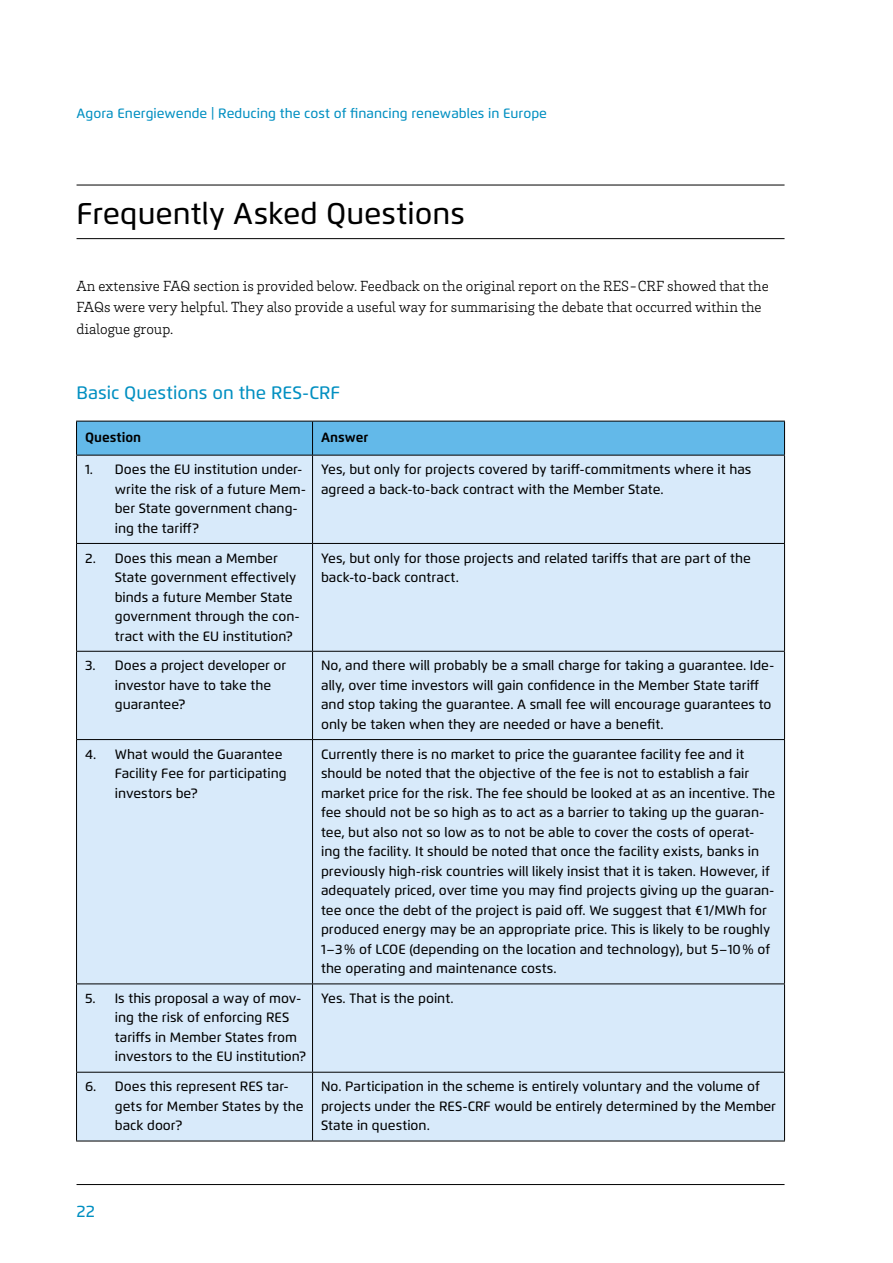
<style>
.page{position:relative;width:893px;height:1263px;background:#fff}
.page>*{position:absolute;margin:0;border:0;box-sizing:border-box;transform-origin:0 0}
.t1{font:500 30px "Flexo";color:#000}
.t2{font:500 18px "Flexo";color:#008fc1}
.t3{font:500 16.5px "Flexo";color:#008fc1}
.t4{font:300 15px/21.6px "Brix Slab";color:#000}
.t5{font:500 13.5px/19.5px "Flexo";color:#000}
.t6{font:500 13.5px "Flexo";letter-spacing:.005em;color:#008fc1}
.t7{font:700 13.5px "Flexo";color:#000}
</style>
<div class="page">
<hr style="left:77px;top:1184px;width:707px;height:1px;background:#000">
<hr style="left:77px;top:185px;width:707px;height:1px;background:#000">
<hr style="left:77px;top:238px;width:707px;height:1px;background:#000">
<div style="left:77px;top:422px;width:707px;height:33px;background:#63b9e9"></div>
<div style="left:77px;top:456px;width:707px;height:685px;background:#d8eafa"></div>
<hr style="left:76px;top:421px;width:237px;height:1px;background:#000">
<hr style="left:76px;top:421px;width:1px;height:34px;background:#000">
<hr style="left:313px;top:421px;width:472px;height:1px;background:#000">
<hr style="left:312px;top:421px;width:1px;height:34px;background:#000">
<hr style="left:784px;top:421px;width:1px;height:34px;background:#000">
<hr style="left:76px;top:455px;width:237px;height:1px;background:#000">
<hr style="left:76px;top:455px;width:1px;height:88px;background:#000">
<hr style="left:313px;top:455px;width:472px;height:1px;background:#000">
<hr style="left:312px;top:455px;width:1px;height:88px;background:#000">
<hr style="left:784px;top:455px;width:1px;height:88px;background:#000">
<hr style="left:76px;top:543px;width:237px;height:1px;background:#000">
<hr style="left:76px;top:544px;width:1px;height:107px;background:#000">
<hr style="left:313px;top:543px;width:472px;height:1px;background:#000">
<hr style="left:312px;top:544px;width:1px;height:107px;background:#000">
<hr style="left:784px;top:544px;width:1px;height:107px;background:#000">
<hr style="left:76px;top:651px;width:237px;height:1px;background:#000">
<hr style="left:76px;top:652px;width:1px;height:87px;background:#000">
<hr style="left:313px;top:651px;width:472px;height:1px;background:#000">
<hr style="left:312px;top:652px;width:1px;height:87px;background:#000">
<hr style="left:784px;top:652px;width:1px;height:87px;background:#000">
<hr style="left:76px;top:739px;width:237px;height:1px;background:#000">
<hr style="left:76px;top:740px;width:1px;height:243px;background:#000">
<hr style="left:313px;top:739px;width:472px;height:1px;background:#000">
<hr style="left:312px;top:740px;width:1px;height:243px;background:#000">
<hr style="left:784px;top:740px;width:1px;height:243px;background:#000">
<hr style="left:76px;top:983px;width:237px;height:1px;background:#000">
<hr style="left:76px;top:984px;width:1px;height:88px;background:#000">
<hr style="left:313px;top:983px;width:472px;height:1px;background:#000">
<hr style="left:312px;top:984px;width:1px;height:88px;background:#000">
<hr style="left:784px;top:984px;width:1px;height:88px;background:#000">
<hr style="left:76px;top:1072px;width:237px;height:1px;background:#000">
<hr style="left:76px;top:1072px;width:1px;height:69px;background:#000">
<hr style="left:313px;top:1072px;width:472px;height:1px;background:#000">
<hr style="left:312px;top:1072px;width:1px;height:69px;background:#000">
<hr style="left:784px;top:1072px;width:1px;height:69px;background:#000">
<hr style="left:76px;top:1141px;width:237px;height:1px;background:#000">
<hr style="left:313px;top:1141px;width:472px;height:1px;background:#000">
<p class="t6" style="left:77px;top:105px;width:472px">Agora Energiewende | Reducing the cost of financing renewables in Europe</p>
<h1 class="t1" style="left:77px;top:195px;width:390px">Frequently Asked Questions</h1>
<p class="t4" style="left:77px;top:274px;width:694px">An extensive FAQ section is provided below. Feedback on the original report on the RES-CRF showed that the<br>FAQs were very helpful. They also provide a useful way for summarising the debate that occurred within the dialogue group.</p>
<h2 class="t2" style="left:77px;top:382px;width:265px">Basic Questions on the RES-CRF</h2>
<p class="t7" style="left:85px;top:429px;width:58px">Question</p>
<p class="t7" style="left:321px;top:429px;width:49px">Answer</p>
<p class="t5" style="left:115px;top:460px;width:193px;text-indent:-30px">1. Does the EU institution under&shy;write the risk of a future Mem&shy;ber State government chang&shy;ing the tariff?</p>
<p class="t5" style="left:321px;top:460px;width:432px">Yes, but only for projects covered by tariff-commitments where it has agreed a back-to-back contract with the Member State.</p>
<p class="t5" style="left:115px;top:548px;width:186px;text-indent:-30px">2. Does this mean a Member<br>State government effectively binds a future Member State government through the con&shy;tract with the EU institution?</p>
<p class="t5" style="left:321px;top:548px;width:431px">Yes, but only for those projects and related tariffs that are part of the back-to-back contract.</p>
<p class="t5" style="left:115px;top:656px;width:173px;text-indent:-30px">3. Does a project developer or investor have to take the guarantee?</p>
<p class="t5" style="left:321px;top:656px;width:455px">No, and there will probably be a small charge for taking a guarantee. Ide&shy;ally, over time investors will gain confidence in the Member State tariff and stop taking the guarantee. A small fee will encourage guarantees to only be taken when they are needed or have a benefit.</p>
<p class="t5" style="left:115px;top:744px;width:173px;text-indent:-30px">4. What would the Guarantee<br>Facility Fee for participating investors be?</p>
<p class="t5" style="left:321px;top:744px;width:456px">Currently there is no market to price the guarantee facility fee and it should be noted that the objective of the fee is not to establish a fair market price for the risk. The fee should be looked at as an incentive. The fee should not be so high as to act as a barrier to taking up the guaran&shy;tee, but also not so low as to not be able to cover the costs of operat&shy;ing the facility. It should be noted that once the facility exists, banks in previously high-risk countries will likely insist that it is taken. However, if adequately priced, over time you may find projects giving up the guaran&shy;tee once the debt of the project is paid off. We suggest that €1/MWh for produced energy may be an appropriate price. This is likely to be roughly 1–3% of LCOE (depending on the location and technology), but 5–10% of the operating and maintenance costs.</p>
<p class="t5" style="left:115px;top:988px;width:193px;text-indent:-30px">5. Is this proposal a way of mov&shy;ing the risk of enforcing RES tariffs in Member States from investors to the EU institution?</p>
<p class="t5" style="left:321px;top:988px;width:134px">Yes. That is the point.</p>
<p class="t5" style="left:115px;top:1077px;width:190px;text-indent:-30px">6. Does this represent RES tar&shy;gets for Member States by the back door?</p>
<p class="t5" style="left:321px;top:1077px;width:456px">No. Participation in the scheme is entirely voluntary and the volume of projects under the RES-CRF would be entirely determined by the Member<br>State in question.</p>
<p class="t3" style="left:77px;top:1201px;width:20px">22</p>
</div>
